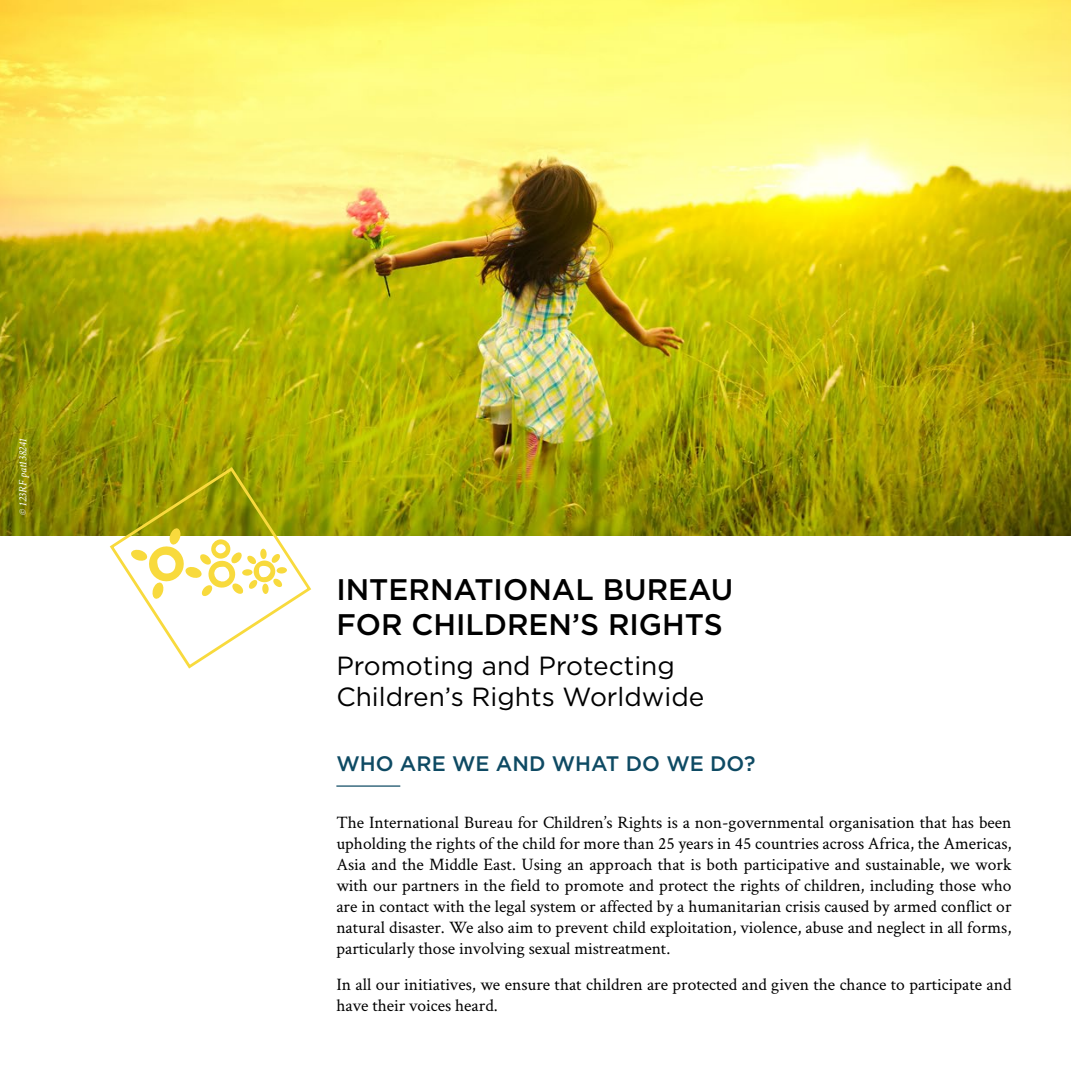
<style>
.page{position:relative;width:1071px;height:1071px;background:#fff}
.page>*{position:absolute;margin:0;border:0;box-sizing:border-box;transform-origin:0 0}
.t1{font:500 29.75px/35.7px "Gotham";color:#000}
.t2{font:26.25px/31.5px "Gotham";color:#000}
.t3{font:500 21px "Gotham";color:#0e4a63}
.t4{font:17.5px/21px "Crimson Text";color:#000;text-align:justify}
.t5{font:italic 11.38px "Crimson Text";letter-spacing:-.005em;color:#fff}
</style>
<div class="page">
<img style="left:0;top:0;width:1071px;height:536px">
<svg style="left:108px;top:465px;width:205px;height:204px"></svg>
<hr style="left:336px;top:785px;width:64px;height:2px;background:#0e4a63">
<p class="t5" style="left:17px;top:515px;width:78px;rotate:-90deg">© 123RF pat138241</p>
<h1 class="t1" style="left:336px;top:571px;width:399px">INTERNATIONAL BUREAU<br>FOR CHILDREN’S RIGHTS</h1>
<h2 class="t2" style="left:336px;top:649px;width:370px">Promoting and Protecting<br>Children’s Rights Worldwide</h2>
<p class="t3" style="left:336px;top:750px;width:420px">WHO ARE WE AND WHAT DO WE DO?</p>
<p class="t4" style="left:336px;top:811px;width:677px">The International Bureau for Children’s Rights is a non-governmental organisation that has been upholding the rights of the child for more than 25 years in 45 countries across Africa, the Americas, Asia and the Middle East. Using an approach that is both participative and sustainable, we work with our partners in the field to promote and protect the rights of children, including those who are in contact with the legal system or affected by a humanitarian crisis caused by armed conflict or natural disaster. We also aim to prevent child exploitation, violence, abuse and neglect in all forms, particularly those involving sexual mistreatment.</p>
<p class="t4" style="left:336px;top:974px;width:677px">In all our initiatives, we ensure that children are protected and given the chance to participate and have their voices heard.</p>
</div>
